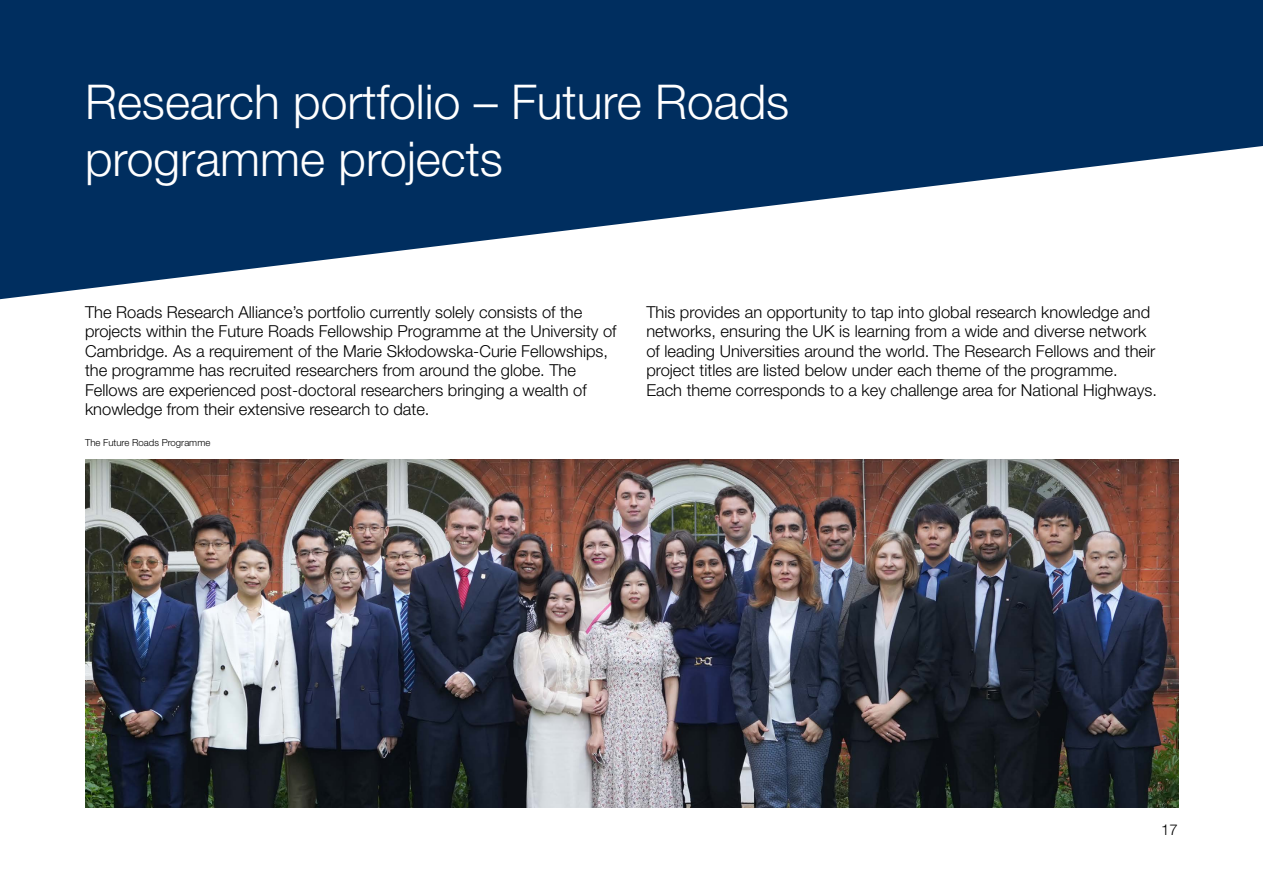
<style>
.page{position:relative;width:1263px;height:893px;background:#fff}
.page>*{position:absolute;margin:0;border:0;box-sizing:border-box;transform-origin:0 0}
.Heading_1_Toc{font:300 48px/57px "Helvetica Neue LT Pro";color:#fff}
.BC{font:300 16.5px/19.5px "Helvetica Neue LT Pro";color:#000}
.t1{font:300 15px "Helvetica Neue LT Pro";color:#000}
.BC-2{font:300 9.6px "Helvetica Neue LT Pro";color:#000}
</style>
<div class="page">
<svg style="left:0;top:0;width:1263px;height:299px;fill:#002e5f"></svg>
<img style="left:85px;top:459px;width:1093px;height:349px">
<p class="Heading_1_Toc" style="left:85px;top:73px;width:706px">Research portfolio – Future Roads programme projects</p>
<p class="BC" style="left:85px;top:302px;width:533px">The Roads Research Alliance’s portfolio currently solely consists of the projects within the Future Roads Fellowship Programme at the University of Cambridge. As a requirement of the Marie Skłodowska-Curie Fellowships, the programme has recruited researchers from around the globe. The Fellows are experienced post-doctoral researchers bringing a wealth of knowledge from their extensive research to date.</p>
<p class="BC-2" style="left:85px;top:437px;width:127px">The Future Roads Programme</p>
<p class="BC" style="left:646px;top:302px;width:512px">This provides an opportunity to tap into global research knowledge and networks, ensuring the UK is learning from a wide and diverse network of leading Universities around the world. The Research Fellows and their project titles are listed below under each theme of the programme.<br>Each theme corresponds to a key challenge area for National Highways.</p>
<p class="t1" style="left:1161px;top:820px;width:18px">17</p>
</div>
